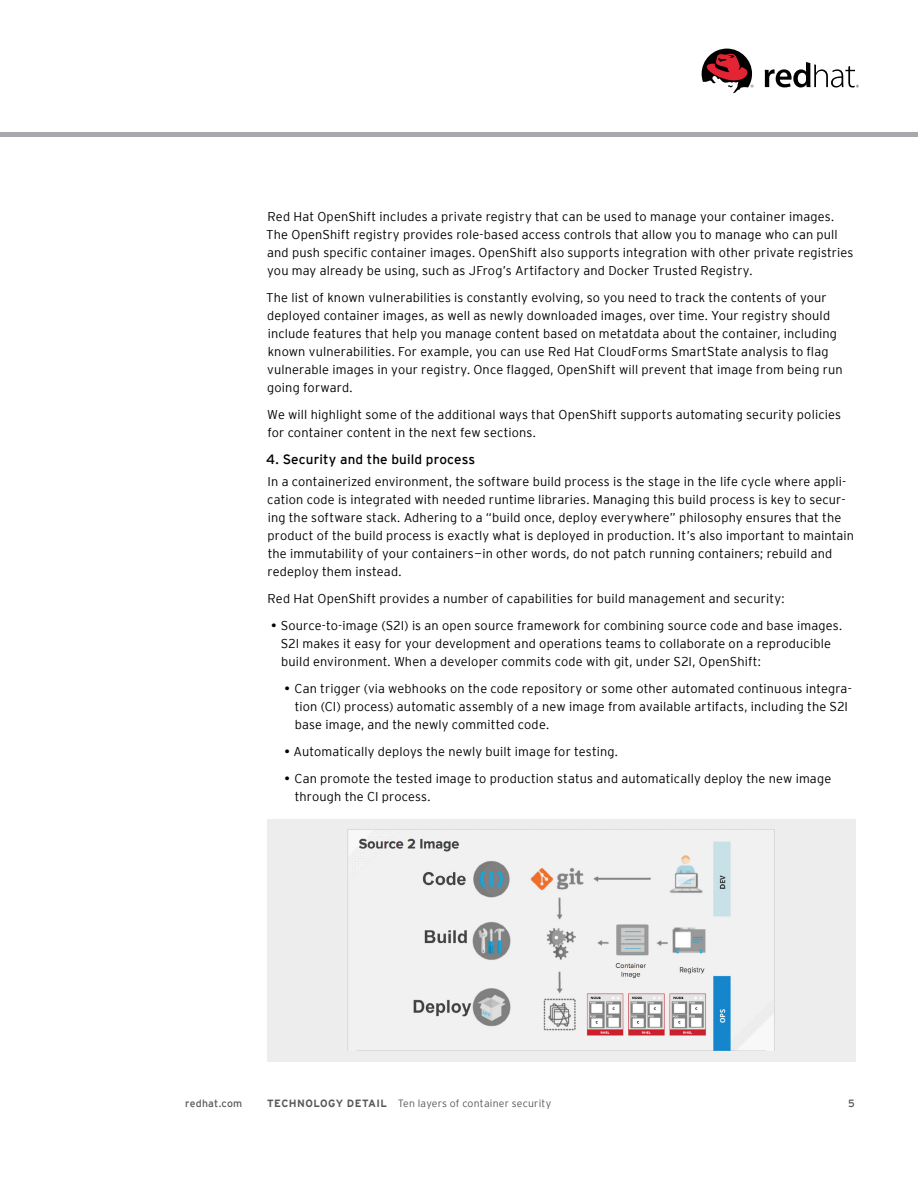
<style>
.page{position:relative;width:918px;height:1188px;background:#fff}
.page>*{position:absolute;margin:0;border:0;box-sizing:border-box;transform-origin:0 0}
.t1{font:13.5px "Interstate";letter-spacing:.01em;color:#000}
.t2{font:300 12.75px/18px "Interstate";letter-spacing:.01em;color:#000}
.t3{font:300 10.5px "Interstate";letter-spacing:.02em;color:#58595b}
.t4{font:10.5px "Interstate";letter-spacing:.02em;color:#58595b}
.s1{font-weight:400}
.s2{font-weight:700}
</style>
<div class="page">
<div style="left:267px;top:819px;width:588px;height:243px;background:#ededee"></div>
<img style="left:347px;top:830px;width:428px;height:221px">
<svg style="left:765px;top:62px;width:94px;height:25px"></svg>
<svg style="left:702px;top:49px;width:51px;height:45px"></svg>
<hr style="left:0;top:133px;width:918px;height:4px;background:#a7a9ac">
<p class="t2" style="left:266px;top:207px;width:589px">Red Hat OpenShift includes a private registry that can be used to manage your container images.<br>The OpenShift registry provides role-based access controls that allow you to manage who can pull and push specific container images. OpenShift also supports integration with other private registries you may already be using, such as JFrog’s Artifactory and Docker Trusted Registry.</p>
<p class="t2" style="left:266px;top:288px;width:578px">The list of known vulnerabilities is constantly evolving, so you need to track the contents of your deployed container images, as well as newly downloaded images, over time. Your registry should include features that help you manage content based on metatdata about the container, including known vulnerabilities. For example, you can use Red Hat CloudForms SmartState analysis to flag vulnerable images in your registry. Once flagged, OpenShift will prevent that image from being run going forward.</p>
<p class="t2" style="left:267px;top:405px;width:575px">We will highlight some of the additional ways that OpenShift supports automating security policies for container content in the next few sections.</p>
<p class="t1" style="left:266px;top:451px;width:211px">4. Security and the build process</p>
<p class="t2" style="left:267px;top:472px;width:588px">In a containerized environment, the software build process is the stage in the life cycle where appli&shy;cation code is integrated with needed runtime libraries. Managing this build process is key to secur&shy;ing the software stack. Adhering to a “build once, deploy everywhere” philosophy ensures that the product of the build process is exactly what is deployed in production. It’s also important to maintain the immutability of your containers—in other words, do not patch running containers; rebuild and redeploy them instead.</p>
<p class="t2" style="left:268px;top:589px;width:518px">Red Hat OpenShift provides a number of capabilities for build management and security:</p>
<p class="t2" style="left:281px;top:616px;width:563px;text-indent:-10px"><span class="s1">•</span> Source-to-image (S2I) is an open source framework for combining source code and base images.<br>S2I makes it easy for your development and operations teams to collaborate on a reproducible build environment. When a developer commits code with git, under S2I, OpenShift:</p>
<p class="t2" style="left:295px;top:679px;width:559px;text-indent:-10px"><span class="s1">•</span> Can trigger (via webhooks on the code repository or some other automated continuous integra&shy;tion (CI) process) automatic assembly of a new image from available artifacts, including the S2I base image, and the newly committed code.</p>
<p class="t2" style="left:285px;top:742px;width:335px"><span class="s1">•</span> Automatically deploys the newly built image for testing.</p>
<p class="t2" style="left:295px;top:769px;width:538px;text-indent:-10px"><span class="s1">•</span> Can promote the tested image to production status and automatically deploy the new image through the CI process.</p>
<p class="t4" style="left:185px;top:1097px;width:59px">redhat.com</p>
<p class="t3" style="left:267px;top:1097px;width:286px"><span class="s2">TECHNOLOGY DETAIL</span> Ten layers of container security</p>
<p class="t4" style="left:848px;top:1097px;width:8px">5</p>
</div>
